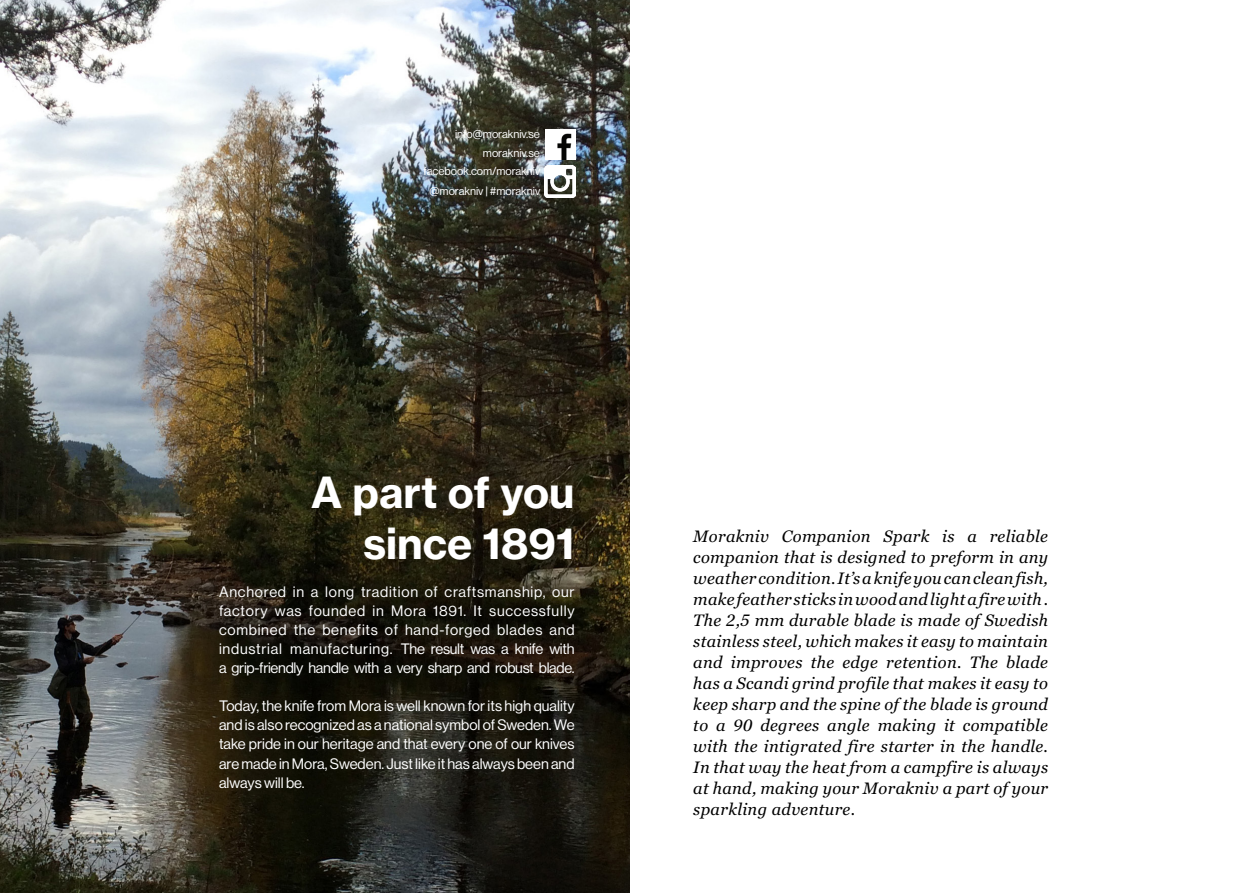
<style>
.page{position:relative;width:1259px;height:893px;background:#fff}
.page>*{position:absolute;margin:0;border:0;box-sizing:border-box;transform-origin:0 0}
.Produkt_namn{font:42.3px/50.7px "N Haas Grotesk TX Pro 75 Bd";color:#fff;text-align:right}
.t1{font:italic 16.5px/21px "Georgia Pro";letter-spacing:.02em;color:#000;text-align:justify}
.Katchfrase{font:14.85px/19px "N Haas Grotesk DS Pro 55 Rg";letter-spacing:-.02em;color:#fff;text-align:justify}
.INNEHÅLL{font:11.4px "N Haas Grotesk DS Pro 55 Rg";color:#fff}
</style>
<div class="page">
<img style="left:0;top:0;width:629px;height:893px">
<img style="left:545px;top:130px;width:30px;height:30px">
<img style="left:544px;top:166px;width:32px;height:31px">
<p class="INNEHÅLL" style="left:455px;top:128px;width:86px">info@morakniv.se</p>
<p class="INNEHÅLL" style="left:483px;top:146px;width:59px">morakniv.se</p>
<p class="INNEHÅLL" style="left:423px;top:164px;width:118px">facebook.com/morakniv</p>
<p class="INNEHÅLL" style="left:429px;top:184px;width:112px">@morakniv | #morakniv</p>
<p class="Produkt_namn" style="left:311px;top:468px;width:265px">A part of you since 1891</p>
<p class="Katchfrase" style="left:219px;top:583px;width:357px">Anchored in a long tradition of craftsmanship, our factory was founded in Mora 1891. It successfully combined the benefits of hand-forged blades and industrial manufacturing. The result was a knife with a grip-friendly handle with a very sharp and robust blade.</p>
<p class="Katchfrase" style="left:219px;top:697px;width:357px">Today, the knife from Mora is well known for its high quality and is also recognized as a national symbol of Sweden. We take pride in our heritage and that every one of our knives are made in Mora, Sweden. Just like it has always been and always will be.</p>
<p class="t1" style="left:693px;top:526px;width:356px">Morakniv Companion Spark is a reliable companion that is designed to preform in any weather condition. It’s a knife you can clean fish, make feather sticks in wood and light a fire with .<br>The 2,5 mm durable blade is made of Swedish stainless steel, which makes it easy to maintain and improves the edge retention. The blade has a Scandi grind profile that makes it easy to keep sharp and the spine of the blade is ground to a 90 degrees angle making it compatible with the intigrated fire starter in the handle.<br>In that way the heat from a campfire is always at hand, making your Morakniv a part of your sparkling adventure.</p>
</div>
